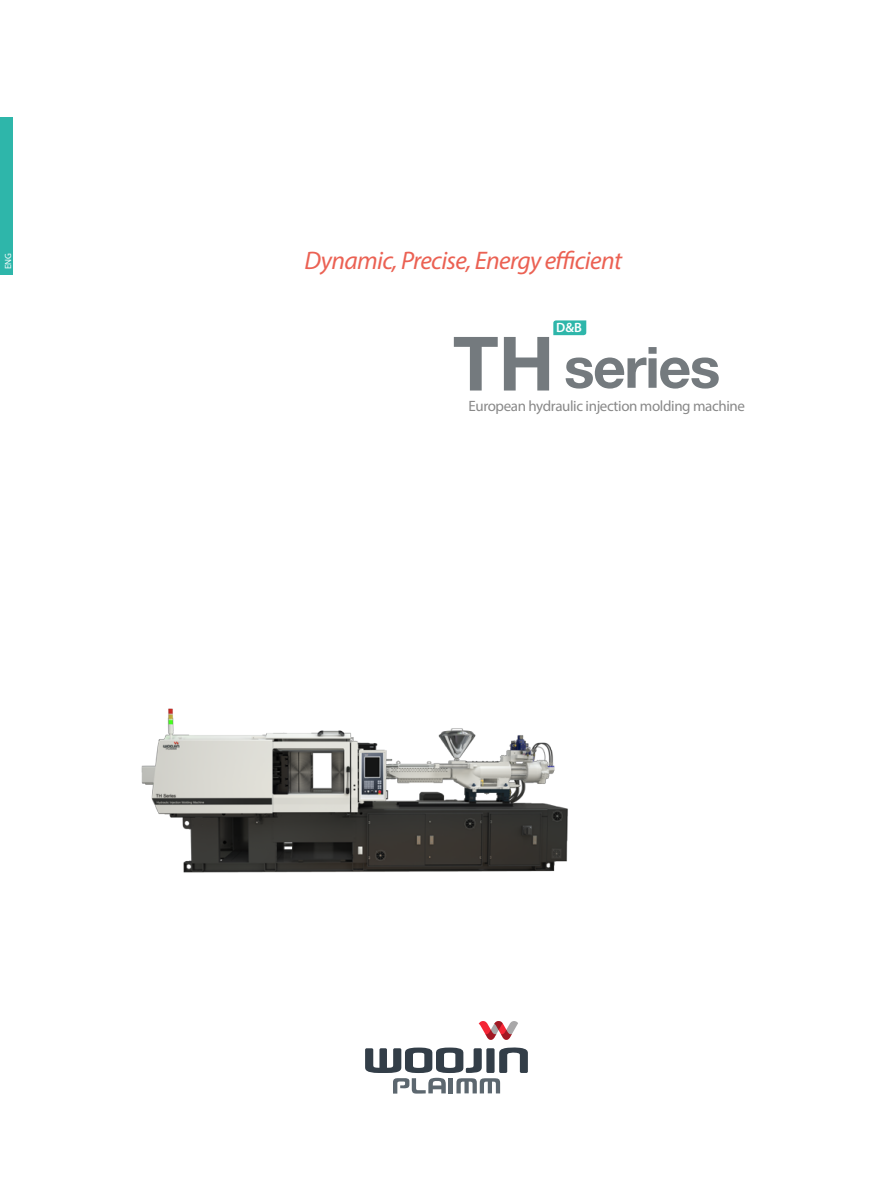
<style>
.page{position:relative;width:893px;height:1191px;background:#fff}
.page>*{position:absolute;margin:0;border:0;box-sizing:border-box;transform-origin:0 0}
.t1{font:700 75px "Helvetica 75";color:#747a7e}
.t2{font:700 57px "Helvetica 75";letter-spacing:-.025em;color:#747a7e}
.t3{font:italic 25.5px "Myriad Pro";letter-spacing:-.025em;color:#eb6153}
.t4{font:15px "Myriad Pro";letter-spacing:-.025em;color:#898989}
.t5{font:600 13.5px "Myriad Pro";color:#fff}
.t6{font:9px "Myriad Pro";color:#fff}
</style>
<div class="page">
<svg style="left:365px;top:1047px;width:163px;height:46px"></svg>
<svg style="left:479px;top:1021px;width:39px;height:18px"></svg>
<div style="left:0;top:117px;width:13px;height:157px;background:#2eb6aa"></div>
<img style="left:141px;top:708px;width:427px;height:165px">
<svg style="left:553px;top:320px;width:33px;height:15px"></svg>
<p class="t6" style="left:3px;top:269px;width:18px;rotate:-90deg">ENG</p>
<h3 class="t3" style="left:305px;top:245px;width:319px">Dynamic, Precise, Energy efficient</h3>
<p class="t5" style="left:556px;top:319px;width:27px">D&amp;B</p>
<h1 class="t1" style="left:453px;top:317px;width:103px">TH</h1>
<h2 class="t2" style="left:564px;top:332px;width:158px">series</h2>
<p class="t4" style="left:469px;top:396px;width:278px">European hydraulic injection molding machine</p>
</div>
